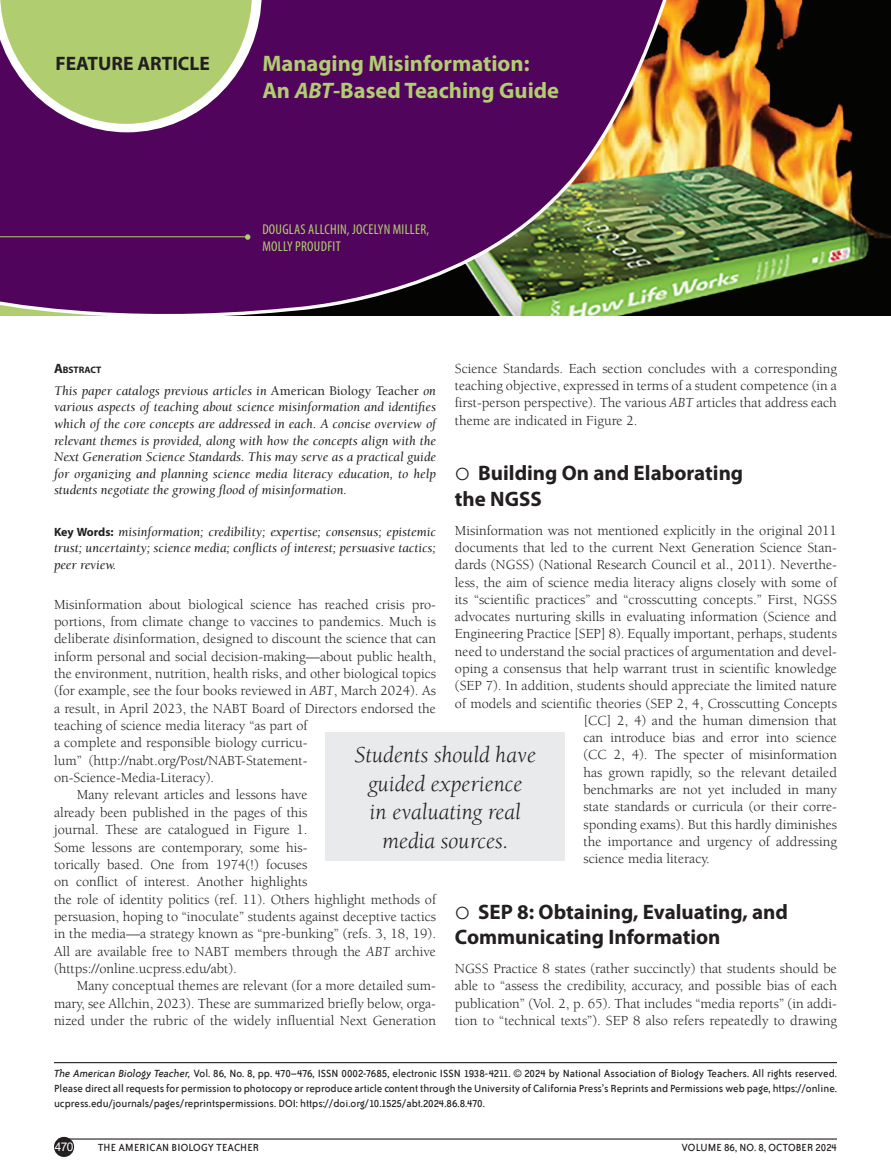
<style>
.page{position:relative;width:891px;height:1175px;background:#fff}
.page>*{position:absolute;margin:0;border:0;box-sizing:border-box;transform-origin:0 0}
.SEP{font:italic 23.25px/28.5px "Berkeley Std";color:#231f20;text-align:center}
.AT{font:700 22.5px/27px "Myriad Pro";color:#b0ce70}
.t1{font:700 21px/25.5px "Myriad Pro";color:#231f20}
.CL{font:700 19.5px "Myriad Pro";color:#231f20}
.TEXT{font:14.25px/17.4px "Berkeley Std";color:#231f20}
.TEXT_IND{font:14.25px/17.4px "Berkeley Std";color:#231f20;text-align:justify}
.AU{font:condensed 14.25px/17.2px "Myriad Pro";letter-spacing:.02em;color:#b0ce70}
.ABKW{font:italic 13.5px/16.6px "Berkeley Std";color:#231f20;text-align:justify}
.CO{font:italic 13.5px/16.6px "Berkeley Std";color:#231f20;text-align:justify}
.EB{font:12px/15px "Bailey Sans ITC";color:#231f20;text-align:justify}
.t2{font:12px "Arial";color:#fff}
.ABKWH{font:700 9.45px "Myriad Pro";color:#231f20}
.s1{font-style:italic}
.s2{font-size:13.5px}
.s3{font-weight:500;font-style:normal}
.s4{font-family:"Myriad Pro";font-weight:700;font-style:normal;font-size:12px}
.s5{font-family:"Arial Unicode MS";font-size:10.5px}
</style>
<div class="page">
<div style="left:54px;top:1136px;width:20px;height:20px;background:#231f20;border-radius:50%"></div>
<hr style="left:59px;top:1138px;width:778px;height:1px;background:#231f20">
<img style="left:673px;top:0;width:218px;height:315px">
<svg style="left:0;top:0;width:673px;height:316px;background:#5b1f57"></svg>
<svg style="left:0;top:0;width:262px;height:132px;background:#a3a879"></svg>
<hr style="left:0;top:236px;width:245px;height:1px;background:#b0ce70">
<svg style="left:245px;top:234px;width:5px;height:6px"></svg>
<hr style="left:54px;top:1062px;width:783px;height:1px;background:#231f20">
<div style="left:326px;top:732px;width:240px;height:129px;background:#e9eaeb"></div>
<p class="CL" style="left:56px;top:49px;width:156px">FEATURE ARTICLE</p>
<p class="AT" style="left:262px;top:48px;width:298px">Managing Misinformation:<br>An <span class="s1">ABT</span>-Based Teaching Guide</p>
<p class="AU" style="left:262px;top:220px;width:168px">DOUGLAS ALLCHIN, JOCELYN MILLER,<br>MOLLY PROUDFIT</p>
<p class="TEXT_IND" style="left:455px;top:360px;width:384px">Science Standards. Each section concludes with a corresponding teaching objective, expressed in terms of a student competence (in a first-person perspective). The various <span class="s1">ABT</span> articles that address each theme are indicated in Figure 2.</p>
<p class="t1" style="left:455px;top:459px;width:290px;text-indent:23px">Building On and Elaborating the NGSS</p>
<p class="TEXT" style="left:455px;top:522px;width:384px">Misinformation was not mentioned explicitly in the original 2011</p>
<p class="TEXT" style="left:455px;top:539px;width:384px">documents that led to the current Next Generation Science Stan-</p>
<p class="TEXT" style="left:455px;top:556px;width:384px">dards (NGSS) (National Research Council et al., 2011). Neverthe-</p>
<p class="TEXT" style="left:455px;top:573px;width:384px">less, the aim of science media literacy aligns closely with some of</p>
<p class="TEXT" style="left:455px;top:591px;width:384px">its “scientific practices” and “crosscutting concepts.” First, NGSS</p>
<p class="TEXT" style="left:455px;top:608px;width:384px">advocates nurturing skills in evaluating information (Science and</p>
<p class="TEXT" style="left:455px;top:625px;width:384px">Engineering Practice [SEP] 8). Equally important, perhaps, students</p>
<p class="TEXT" style="left:455px;top:643px;width:384px">need to understand the social practices of argumentation and devel-</p>
<p class="TEXT" style="left:455px;top:660px;width:384px">oping a consensus that help warrant trust in scientific knowledge</p>
<p class="TEXT" style="left:455px;top:677px;width:384px">(SEP 7). In addition, students should appreciate the limited nature</p>
<p class="TEXT" style="left:455px;top:694px;width:384px">of models and scientific theories (SEP 2, 4, Crosscutting Concepts</p>
<p class="TEXT" style="left:584px;top:712px;width:255px">[CC] 2, 4) and the human dimension that</p>
<p class="TEXT" style="left:584px;top:729px;width:255px">can introduce bias and error into science</p>
<p class="TEXT" style="left:584px;top:746px;width:255px">(CC 2, 4). The specter of misinformation</p>
<p class="TEXT" style="left:584px;top:763px;width:255px">has grown rapidly, so the relevant detailed</p>
<p class="TEXT" style="left:584px;top:781px;width:255px">benchmarks are not yet included in many</p>
<p class="TEXT" style="left:584px;top:798px;width:255px">state standards or curricula (or their corre-</p>
<p class="TEXT" style="left:584px;top:815px;width:255px">sponding exams). But this hardly diminishes</p>
<p class="TEXT" style="left:584px;top:833px;width:255px">the importance and urgency of addressing</p>
<p class="TEXT" style="left:584px;top:850px;width:128px">science media literacy.</p>
<p class="t1" style="left:455px;top:897px;width:335px;text-indent:23px">SEP 8: Obtaining, Evaluating, and<br>Communicating Information</p>
<p class="TEXT" style="left:455px;top:960px;width:384px;text-align:justify">NGSS Practice 8 states (rather succinctly) that students should be able to “assess the credibility, accuracy, and possible bias of each publication” (Vol. 2, p. 65). That includes “media reports” (in addi&shy;tion to “technical texts”). SEP 8 also refers repeatedly to drawing</p>
<p class="ABKWH" style="left:54px;top:363px;width:49px"><span class="s2">A</span>BSTRACT</p>
<p class="ABKW" style="left:54px;top:382px;width:384px">This paper catalogs previous articles in <span class="s3">American Biology Teacher</span> on various aspects of teaching about science misinformation and identifies which of the core concepts are addressed in each. A concise overview of relevant themes is provided, along with how the concepts align with the Next Generation Science Standards. This may serve as a practical guide for organizing and planning science media literacy education, to help students negotiate the growing flood of misinformation.</p>
<p class="CO" style="left:54px;top:523px;width:384px"><span class="s4">Key Words:</span> misinformation; credibility; expertise; consensus; epistemic trust; uncertainty; science media; conflicts of interest; persuasive tactics; peer review.</p>
<p class="TEXT" style="left:54px;top:595px;width:384px">Misinformation about biological science has reached crisis pro&shy;portions, from climate change to vaccines to pandemics. Much is deliberate <span class="s1">dis</span>information, designed to discount the science that can inform personal and social decision-making—about public health, the environment, nutrition, health risks, and other biological topics (for example, see the four books reviewed in <span class="s1">ABT</span>, March 2024). As a result, in April 2023, the NABT Board of Directors endorsed the teaching of science media literacy “as part of<br>a complete and responsible biology curricu-<br>lum” (http://nabt.org/Post/NABT-Statement&shy;on-Science-Media-Literacy).</p>
<p class="TEXT_IND" style="left:54px;top:786px;width:384px;text-align:left;text-indent:23px">Many relevant articles and lessons have<br>already been published in the pages of this<br>journal. These are catalogued in Figure 1.<br>Some lessons are contemporary, some his-<br>torically based. One from 1974(!) focuses<br>on conflict of interest. Another highlights<br>the role of identity politics (ref. 11). Others highlight methods of persuasion, hoping to “inoculate” students against deceptive tactics in the media—a strategy known as “pre-bunking” (refs. 3, 18, 19).<br>All are available free to NABT members through the <span class="s1">ABT</span> archive (https://online.ucpress.edu/abt).</p>
<p class="TEXT_IND" style="left:54px;top:977px;width:384px;text-indent:23px">Many conceptual themes are relevant (for a more detailed sum&shy;mary, see Allchin, 2023). These are summarized briefly below, orga&shy;nized under the rubric of the widely influential Next Generation</p>
<p class="SEP" style="left:355px;top:741px;width:183px">Students should have guided experience<br>in evaluating real media sources.</p>
<p class="EB" style="left:54px;top:1065px;width:785px"><span class="s1">The American Biology Teacher,</span> Vol. 86, No. 8, pp. 470–476, ISSN 0002-7685, electronic ISSN 1938-4211. <span class="s5">©</span> 2024 by National Association of Biology Teachers. All rights reserved.<br>Please direct all requests for permission to photocopy or reproduce article content through the University of California Press’s Reprints and Permissions web page, https://online. ucpress.edu/journals/pages/reprintspermissions. DOI: https://doi.org/10.1525/abt.2024.86.8.470.</p>
<p class="t2" style="left:55px;top:1138px;width:20px">470</p>
<p class="EB" style="left:98px;top:1140px;width:163px">THE AMERICAN BIOLOGY TEACHER</p>
<p class="EB" style="left:682px;top:1140px;width:157px">VOLUME 86, NO. 8, OCTOBER 2024</p>
</div>
